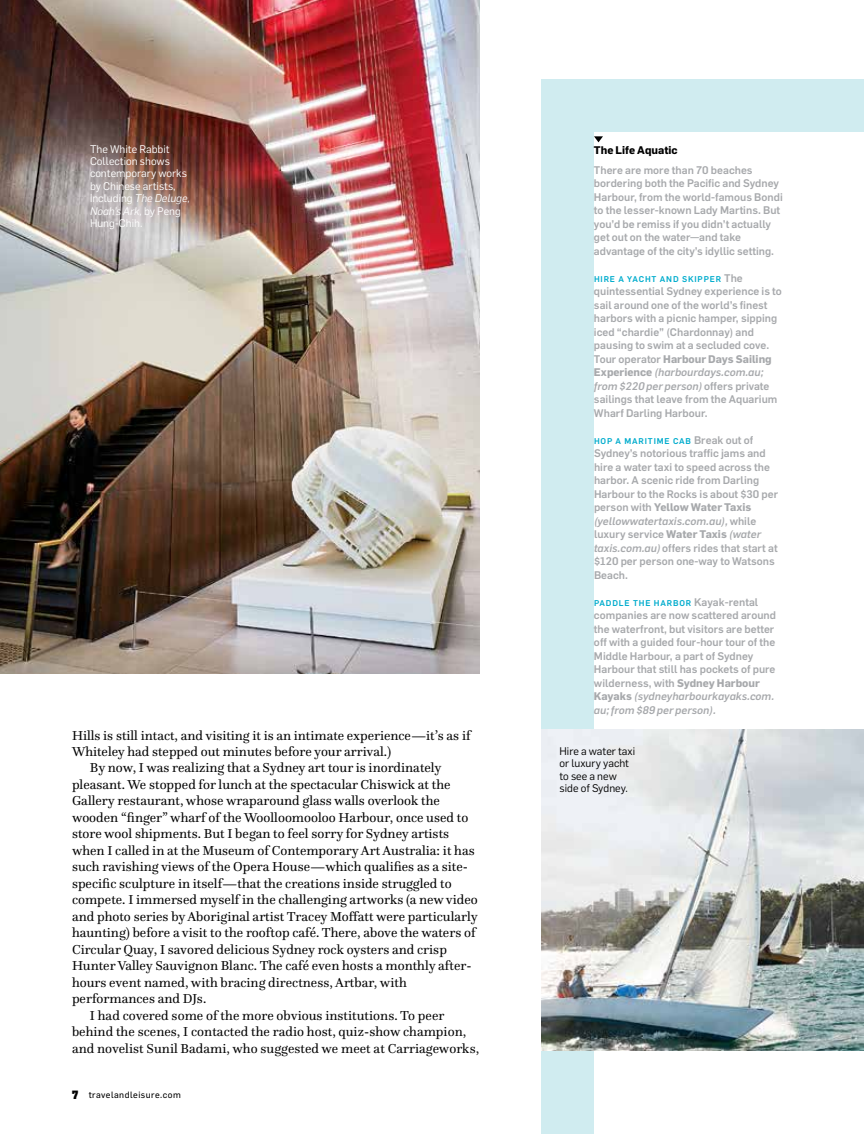
<style>
.page{position:relative;width:864px;height:1134px;background:#fff}
.page>*{position:absolute;margin:0;border:0;box-sizing:border-box;transform-origin:0 0}
.t1{font:13.5px "Questa";color:#000}
.t2{font:500 10.8px/13.5px "Flama";letter-spacing:.005em;color:#a7a9ac}
.t3{font:10.8px/12.5px "Flama";color:#fff}
.t4{font:10.8px/12.5px "Flama";color:#000}
.t5{font:700 10.8px "Flama";color:#000}
.t6{font:9px "Flama Basic";letter-spacing:.05em;color:#000}
.t7{font:500 8.25px "Flama";letter-spacing:.105em;color:#00accd}
.s1{font-style:italic}
.s2{font-family:"New Grotesk Square SIX";font-size:12px}
.s3{font-size:10.8px;color:#a7a9ac}
.s4{font-weight:700}
</style>
<div class="page">
<img style="left:0;top:0;width:480px;height:674px">
<div style="left:542px;top:126px;width:52px;height:1008px;background:#d0ecf0"></div>
<div style="left:542px;top:80px;width:322px;height:52px;background:#d0ecf0"></div>
<img style="left:542px;top:729px;width:322px;height:322px">
<svg style="left:594px;top:136px;width:9px;height:6px"></svg>
<p class="t3" style="left:90px;top:142px;width:102px">The White Rabbit<br>Collection shows contemporary works by Chinese artists, including <span class="s1">The Deluge,<br>Noah’s Ark,</span> by Peng<br>Hung-Chih.</p>
<p class="t1" style="left:72px;top:727px;width:400px">Hills is still intact, and visiting it is an intimate experience—it’s as if</p>
<p class="t1" style="left:72px;top:743px;width:321px">Whiteley had stepped out minutes before your arrival.)</p>
<p class="t1" style="left:90px;top:760px;width:353px">By now, I was realizing that a Sydney art tour is inordinately</p>
<p class="t1" style="left:72px;top:776px;width:380px">pleasant. We stopped for lunch at the spectacular Chiswick at the</p>
<p class="t1" style="left:72px;top:793px;width:369px">Gallery restaurant, whose wraparound glass walls overlook the</p>
<p class="t1" style="left:72px;top:809px;width:398px">wooden “finger” wharf of the Woolloomooloo Harbour, once used to</p>
<p class="t1" style="left:72px;top:826px;width:379px">store wool shipments. But I began to feel sorry for Sydney artists</p>
<p class="t1" style="left:72px;top:842px;width:404px">when I called in at the Museum of Contemporary Art Australia: it has</p>
<p class="t1" style="left:72px;top:859px;width:398px">such ravishing views of the Opera House—which qualifies as a site-</p>
<p class="t1" style="left:72px;top:875px;width:381px">specific sculpture in itself—that the creations inside struggled to</p>
<p class="t1" style="left:72px;top:892px;width:407px">compete. I immersed myself in the challenging artworks (a new video</p>
<p class="t1" style="left:72px;top:908px;width:407px">and photo series by Aboriginal artist Tracey Moffatt were particularly</p>
<p class="t1" style="left:72px;top:925px;width:405px">haunting) before a visit to the rooftop café. There, above the waters of</p>
<p class="t1" style="left:72px;top:941px;width:376px">Circular Quay, I savored delicious Sydney rock oysters and crisp</p>
<p class="t1" style="left:72px;top:958px;width:401px">Hunter Valley Sauvignon Blanc. The café even hosts a monthly after-</p>
<p class="t1" style="left:72px;top:974px;width:336px">hours event named, with bracing directness, Artbar, with</p>
<p class="t1" style="left:72px;top:991px;width:136px">performances and DJs.</p>
<p class="t1" style="left:90px;top:1007px;width:356px">I had covered some of the more obvious institutions. To peer</p>
<p class="t1" style="left:72px;top:1024px;width:396px">behind the scenes, I contacted the radio host, quiz-show champion,</p>
<p class="t1" style="left:72px;top:1040px;width:409px">and novelist Sunil Badami, who suggested we meet at Carriageworks,</p>
<p class="t6" style="left:72px;top:1088px;width:110px"><span class="s2">7</span> travelandleisure.com</p>
<p class="t5" style="left:594px;top:143px;width:85px">The Life Aquatic</p>
<p class="t2" style="left:594px;top:162px;width:190px">There are more than 70 beaches bordering both the Pacific and Sydney Harbour, from the world-famous Bondi to the lesser-known Lady Martins. But you’d be remiss if you didn’t actually get out on the water—and take advantage of the city’s idyllic setting.</p>
<p class="t7" style="left:594px;top:273px;width:150px">HIRE A YACHT AND SKIPPER <span class="s3">The</span></p>
<p class="t2" style="left:594px;top:284px;width:189px">quintessential Sydney experience is to sail around one of the world’s finest harbors with a picnic hamper, sipping iced “chardie” (Chardonnay) and pausing to swim at a secluded cove.<br>Tour operator <span class="s4">Harbour Days Sailing Experience</span> <span class="s1">(harbourdays.com.au; from $220 per person)</span> offers private sailings that leave from the Aquarium Wharf Darling Harbour.</p>
<p class="t7" style="left:594px;top:435px;width:161px">HOP A MARITIME CAB <span class="s3">Break out of</span></p>
<p class="t2" style="left:594px;top:446px;width:186px">Sydney’s notorious traffic jams and hire a water taxi to speed across the harbor. A scenic ride from Darling<br>Harbour to the Rocks is about $30 per person with <span class="s4">Yellow Water Taxis </span><span class="s1">(yellowwatertaxis.com.au),</span> while luxury service <span class="s4">Water Taxis</span> <span class="s1">(water taxis.com.au)</span> offers rides that start at $120 per person one-way to Watsons<br>Beach.</p>
<p class="t7" style="left:594px;top:597px;width:166px">PADDLE THE HARBOR <span class="s3">Kayak-rental</span></p>
<p class="t2" style="left:594px;top:608px;width:184px">companies are now scattered around the waterfront, but visitors are better off with a guided four-hour tour of the Middle Harbour, a part of Sydney Harbour that still has pockets of pure wilderness, with <span class="s4">Sydney Harbour Kayaks</span> <span class="s1">(sydneyharbourkayaks.com. au; from $89 per person).</span></p>
<p class="t4" style="left:560px;top:744px;width:77px">Hire a water taxi or luxury yacht to see a new side of Sydney.</p>
</div>
